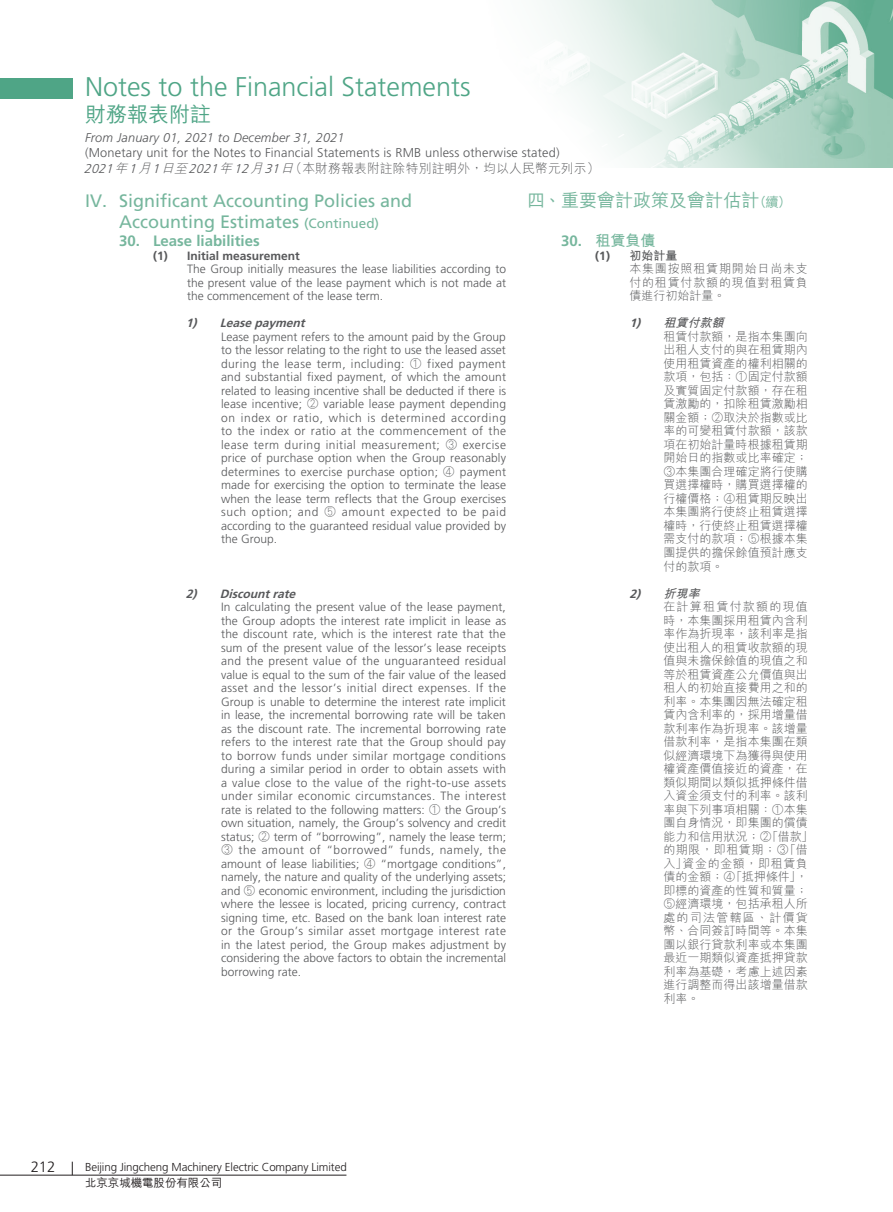
<style>
.page{position:relative;width:893px;height:1212px;background:#fff}
.page>*{position:absolute;margin:0;border:0;box-sizing:border-box;transform-origin:0 0}
.t1{font:300 27px "Frutiger LT Std";color:#4fa586}
.t2{font:500 21px "M Hei HK";color:#4fa586}
.t3{font:18px/21px "Frutiger LT Std";color:#76b69d;text-align:center}
.t4{font:500 18px "M Hei HK";color:#76b69d}
.t5{font:700 15px "Frutiger LT Std";color:#76b69d}
.t6{font:700 15px "M Hei HK";color:#76b69d}
.t7{font:300 15px "Frutiger LT Std";color:#231f20}
.t8{font:300 12.75px "Frutiger LT Std";letter-spacing:.015em;color:#57585a}
.t9{font:300 12.75px "M Hei HK";letter-spacing:.015em;color:#57585a}
.t10{font:italic 300 12.75px "Frutiger LT Std";letter-spacing:.015em;color:#57585a}
.t11{font:300 12px/13.5px "Frutiger LT Std";color:#57585a;text-align:justify}
.t12{font:300 12px/13.5px "M Hei HK";letter-spacing:.005em;color:#57585a}
.t13{font:300 12px/13.5px "M Hei HK";letter-spacing:.07em;color:#57585a}
.t14{font:italic 700 12px "Frutiger LT Std";color:#57585a}
.t15{font:700 12px "Frutiger LT Std";color:#57585a}
.t16{font:300 11.55px "Frutiger LT Std";letter-spacing:-.01em;color:#231f20}
.t17{font:500 11.55px "M Hei HK";letter-spacing:-.01em;color:#231f20}
.s1{font-family:"Frutiger LT Std";font-style:italic}
.s2{font-style:italic}
.s3{font-size:13.5px}
.s4{font-family:"M Hei HK"}
.s5{font-family:"Frutiger LT Std"}
.s6{font-family:"Frutiger LT Std";font-weight:700}
.s7{font-weight:700}
.s8{font-family:"Frutiger LT Std";font-weight:700;font-style:italic}
.s9{font-weight:700;font-style:italic}
</style>
<div class="page">
<div style="left:0;top:78px;width:72px;height:21px;background:#4fa586"></div>
<svg style="left:72px;top:1161px;width:1px;height:14px"></svg>
<hr style="left:0;top:1175px;width:346px;height:1px;background:#231f20">
<img style="left:72px;top:0;width:821px;height:168px">
<h1 class="t1" style="left:85px;top:71px;width:387px">Notes to the Financial Statements</h1>
<h2 class="t2" style="left:85px;top:99px;width:127px">財務報表附註</h2>
<p class="t10" style="left:85px;top:130px;width:261px">From January 01, 2021 to December 31, 2021</p>
<p class="t8" style="left:85px;top:146px;width:476px">(Monetary unit for the Notes to Financial Statements is RMB unless otherwise stated)</p>
<p class="t9" style="left:84px;top:159px;width:517px"><span class="s1">2021</span><span class="s2">年</span><span class="s1">1</span><span class="s2">月</span><span class="s1">1</span><span class="s2">日至</span><span class="s1">2021</span><span class="s2">年</span><span class="s1">12</span><span class="s2">月</span><span class="s1">31</span><span class="s2">日</span>（本財務報表附註除特別註明外，均以人民幣元列示）</p>
<h3 class="t3" style="left:85px;top:191px;width:329px">IV. Significant Accounting Policies and<br>Accounting Estimates <span class="s3">(Continued)</span></h3>
<p class="t5" style="left:119px;top:232px;width:142px">30. Lease liabilities</p>
<p class="t15" style="left:153px;top:249px;width:148px">(1) Initial measurement</p>
<p class="t11" style="left:187px;top:263px;width:321px">The Group initially measures the lease liabilities according to the present value of the lease payment which is not made at the commencement of the lease term.</p>
<p class="t14" style="left:186px;top:316px;width:124px">1) Leasepayment</p>
<p class="t11" style="left:221px;top:330px;width:287px">Lease payment refers to the amount paid by the Group to the lessor relating to the right to use the leased asset during the lease term, including: <span class="s4">①</span> fixed payment and substantial fixed payment, of which the amount related to leasing incentive shall be deducted if there is lease incentive; <span class="s4">②</span> variable lease payment depending on index or ratio, which is determined according to the index or ratio at the commencement of the lease term during initial measurement; <span class="s4">③</span> exercise price of purchase option when the Group reasonably determines to exercise purchase option; <span class="s4">④</span> payment made for exercising the option to terminate the lease when the lease term reflects that the Group exercises such option; and <span class="s4">⑤</span> amount expected to be paid according to the guaranteed residual value provided by the Group.</p>
<p class="t14" style="left:186px;top:586px;width:115px">2) Discountrate</p>
<p class="t11" style="left:221px;top:600px;width:287px">In calculating the present value of the lease payment, the Group adopts the interest rate implicit in lease as the discount rate, which is the interest rate that the sum of the present value of the lessor’s lease receipts and the present value of the unguaranteed residual value is equal to the sum of the fair value of the leased asset and the lessor’s initial direct expenses. If the Group is unable to determine the interest rate implicit in lease, the incremental borrowing rate will be taken as the discount rate. The incremental borrowing rate refers to the interest rate that the Group should pay to borrow funds under similar mortgage conditions during a similar period in order to obtain assets with a value close to the value of the right-to-use assets under similar economic circumstances. The interest rate is related to the following matters: <span class="s4">①</span> the Group’s own situation, namely, the Group’s solvency and credit status; <span class="s4">②</span> term of “borrowing”, namely the lease term; <span class="s4">③</span> the amount of “borrowed” funds, namely, the amount of lease liabilities; <span class="s4">④</span> “mortgage conditions”, namely, the nature and quality of the underlying assets; and <span class="s4">⑤</span> economic environment, including the jurisdiction where the lessee is located, pricing currency, contract signing time, etc. Based on the bank loan interest rate or the Group’s similar asset mortgage interest rate in the latest period, the Group makes adjustment by considering the above factors to obtain the incremental borrowing rate.</p>
<h3 class="t4" style="left:527px;top:188px;width:266px">四、重要會計政策及會計估計<span class="s3">（續）</span></h3>
<p class="t6" style="left:561px;top:230px;width:96px"><span class="s5">30.</span> 租賃負債</p>
<p class="t13" style="left:629px;top:248px;width:180px;text-indent:-34px"><span class="s6">(1)</span> <span class="s7">初始計量<br></span>本集團按照租賃期開始日尚未支付的租賃付款額的現值對租賃負債進行初始計量。</p>
<p class="t12" style="left:663px;top:316px;width:146px;text-indent:-34px"><span class="s8">1)</span> <span class="s9">租賃付款額<br></span>租賃付款額，是指本集團向出租人支付的與在租賃期內使用租賃資產的權利相關的款項，包括：①固定付款額及實質固定付款額，存在租賃激勵的，扣除租賃激勵相關金額；②取決於指數或比率的可變租賃付款額，該款項在初始計量時根據租賃期開始日的指數或比率確定；<br>③本集團合理確定將行使購買選擇權時，購買選擇權的行權價格；④租賃期反映出本集團將行使終止租賃選擇權時，行使終止租賃選擇權需支付的款項；⑤根據本集團提供的擔保餘值預計應支付的款項。</p>
<p class="t12" style="left:663px;top:586px;width:151px;text-indent:-34px"><span class="s8">2)</span> <span class="s9">折現率<br></span>在計算租賃付款額的現值時，本集團採用租賃內含利率作為折現率，該利率是指使出租人的租賃收款額的現值與未擔保餘值的現值之和等於租賃資產公允價值與出租人的初始直接費用之和的利率。本集團因無法確定租賃內含利率的，採用增量借款利率作為折現率。該增量借款利率，是指本集團在類似經濟環境下為獲得與使用權資產價值接近的資產，在類似期間以類似抵押條件借入資金須支付的利率。該利率與下列事項相關：①本集團自身情況，即集團的償債能力和信用狀況；②「借款」的期限，即租賃期；③「借入」資金的金額，即租賃負債的金額；④「抵押條件」，即標的資產的性質和質量；<br>⑤經濟環境，包括承租人所處的司法管轄區、計價貨幣、合同簽訂時間等。本集團以銀行貸款利率或本集團最近一期類似資產抵押貸款利率為基礎，考慮上述因素進行調整而得出該增量借款利率。</p>
<p class="t7" style="left:31px;top:1158px;width:26px">212</p>
<p class="t16" style="left:85px;top:1160px;width:263px">Beijing Jingcheng Machinery Electric Company Limited</p>
<p class="t17" style="left:85px;top:1174px;width:139px">北京京城機電股份有限公司</p>
</div>
